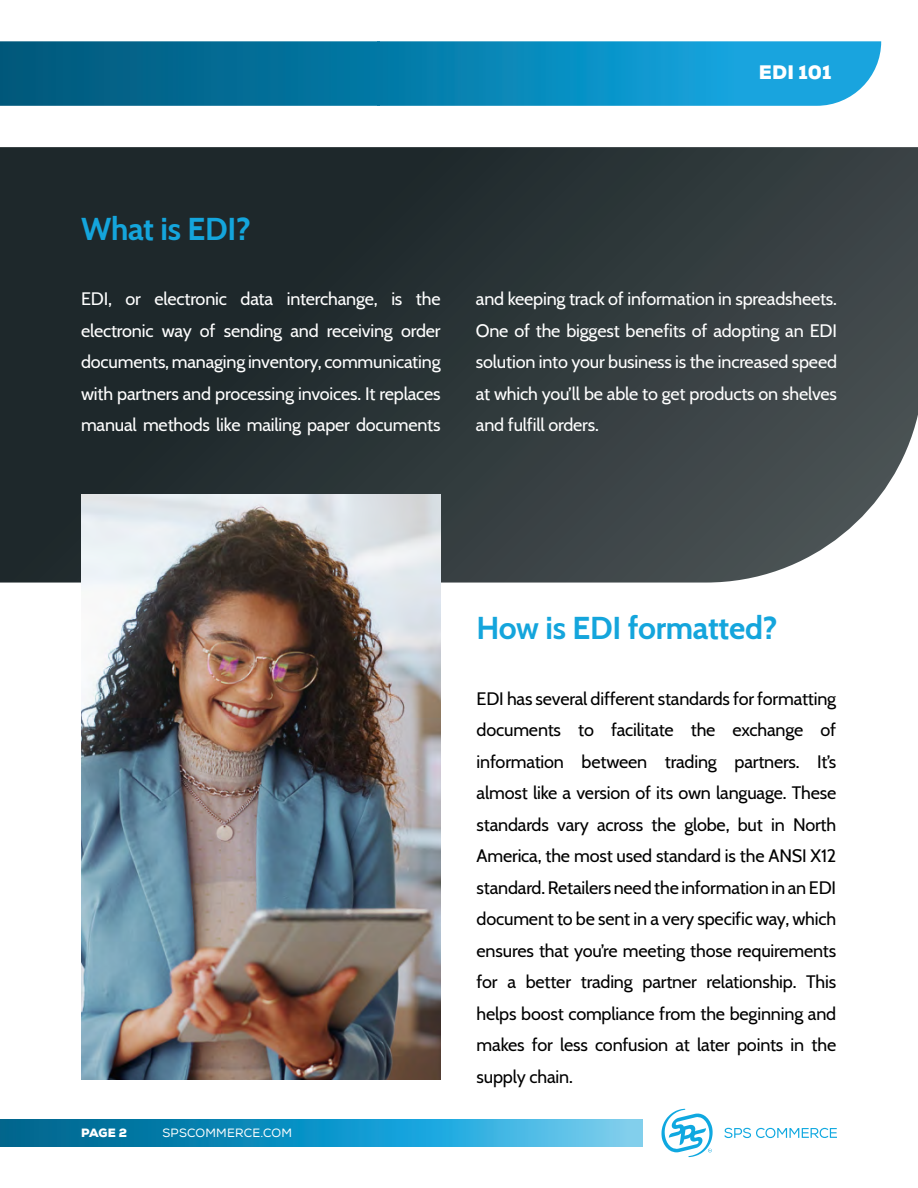
<style>
.page{position:relative;width:918px;height:1188px;background:#fff}
.page>*{position:absolute;margin:0;border:0;box-sizing:border-box;transform-origin:0 0}
.t1{font:700 31.5px "Cabin";letter-spacing:-.01em;color:#14a5dc}
.t2{font:900 19.5px "Nexa";letter-spacing:.005em;color:#fff}
.t3{font:18px/31.5px "Cabin";letter-spacing:-.01em;color:#000;text-align:justify}
.t4{font:18px/31.5px "Cabin";letter-spacing:-.01em;color:#fff;text-align:justify}
.t5{font:12px "Nexa";letter-spacing:.015em;color:#fff}
.t6{font:900 12px "Nexa";color:#fff}
</style>
<div class="page">
<svg style="left:0;top:1119px;width:642px;height:28px;background:#2096c4"></svg>
<svg style="left:724px;top:1128px;width:113px;height:10px"></svg>
<svg style="left:661px;top:1109px;width:52px;height:48px"></svg>
<svg style="left:0;top:41px;width:881px;height:65px;background:#0e83b1"></svg>
<svg style="left:0;top:147px;width:918px;height:436px;background:#323b3d"></svg>
<img style="left:81px;top:495px;width:360px;height:585px">
<p class="t2" style="left:759px;top:60px;width:74px">EDI 101</p>
<h1 class="t1" style="left:81px;top:204px;width:171px">What is EDI?</h1>
<p class="t4" style="left:81px;top:282px;width:361px">EDI, or electronic data interchange, is the electronic way of sending and receiving order documents, managing inventory, communicating with partners and processing invoices. It replaces manual methods like mailing paper documents</p>
<p class="t4" style="left:476px;top:282px;width:363px">and keeping track of information in spreadsheets.<br>One of the biggest benefits of adopting an EDI solution into your business is the increased speed at which you’ll be able to get products on shelves and fulfill orders.</p>
<p class="t6" style="left:81px;top:1125px;width:47px">PAGE 2</p>
<p class="t5" style="left:163px;top:1125px;width:131px">SPSCOMMERCE.COM</p>
<h1 class="t1" style="left:477px;top:603px;width:302px">How is EDI formatted?</h1>
<p class="t3" style="left:477px;top:681px;width:361px">EDI has several different standards for formatting documents to facilitate the exchange of information between trading partners. It’s almost like a version of its own language. These standards vary across the globe, but in North America, the most used standard is the ANSI X12 standard. Retailers need the information in an EDI document to be sent in a very specific way, which ensures that you’re meeting those requirements for a better trading partner relationship. This helps boost compliance from the beginning and makes for less confusion at later points in the supply chain.</p>
</div>
